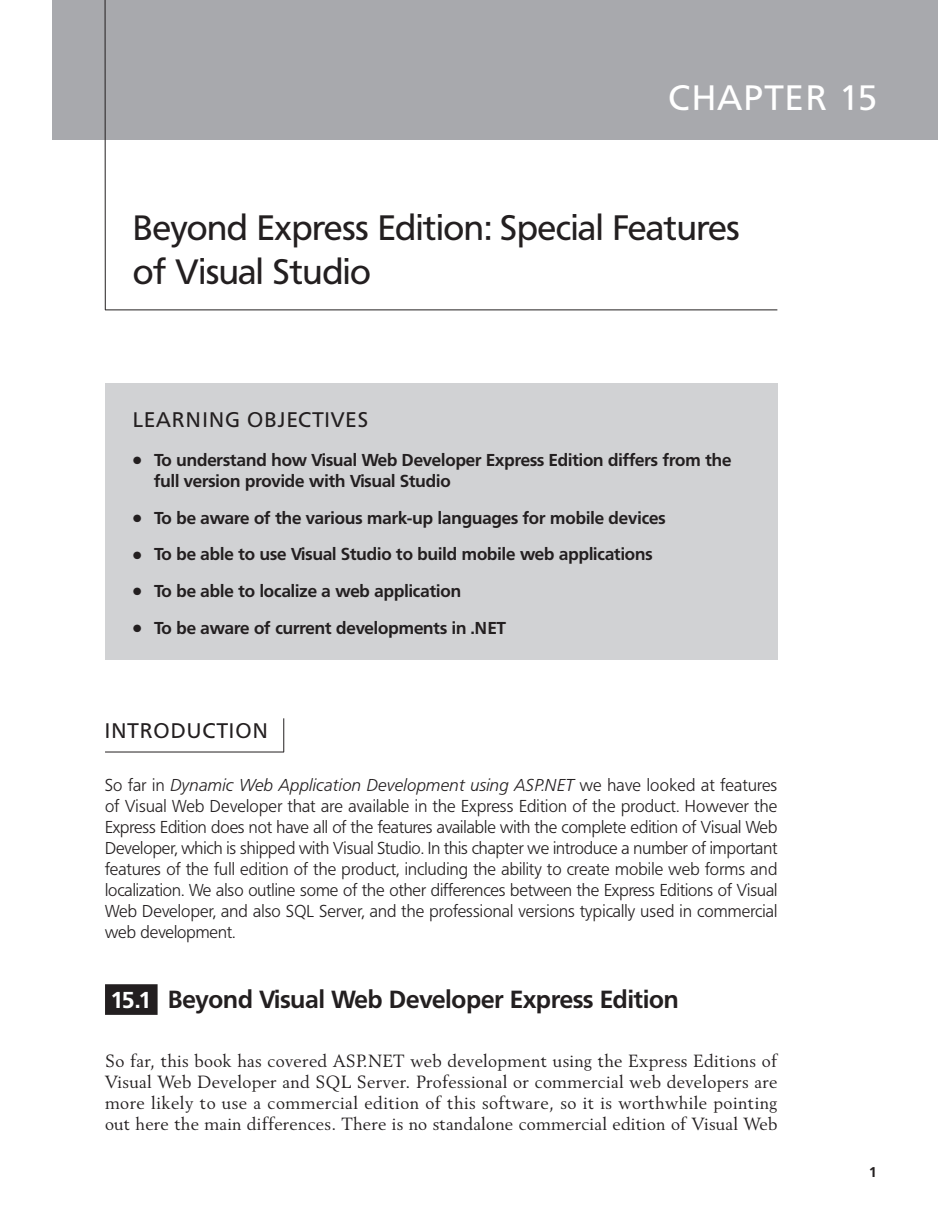
<style>
.page{position:relative;width:938px;height:1221px;background:#fff}
.page>*{position:absolute;margin:0;border:0;box-sizing:border-box;transform-origin:0 0}
.t1{font:35px/43.8px "Frutiger BQ";color:#231f20}
.t2{font:35px "Frutiger BQ";letter-spacing:.05em;color:#fff}
.t3{font:700 24.5px "Frutiger BQ";color:#231f20}
.t4{font:21px "Frutiger BQ";letter-spacing:.055em;color:#231f20}
.t5{font:21px "Frutiger BQ";letter-spacing:.075em;color:#231f20}
.t6{font:17.5px/21px "Revival 565 BT";letter-spacing:.01em;color:#231f20;text-align:justify}
.t7{font:300 17.15px/21px "Frutiger BQ";letter-spacing:.01em;color:#231f20;text-align:justify}
.t8{font:700 17.15px/21px "Frutiger BQ";color:#231f20}
.t9{font:700 14px "Frutiger BQ";color:#231f20}
.s1{font-style:italic}
.s2{font-size:22.75px;color:#fff}
</style>
<div class="page">
<div style="left:52px;top:0;width:886px;height:140px;background:#a8a9ad"></div>
<hr style="left:105px;top:0;width:1px;height:310px;background:#231f20">
<hr style="left:105px;top:309px;width:672px;height:1px;background:#231f20">
<hr style="left:105px;top:751px;width:179px;height:1px;background:#231f20">
<div style="left:105px;top:984px;width:53px;height:30px;background:#231f20"></div>
<div style="left:105px;top:383px;width:672px;height:277px;background:#d1d2d4"></div>
<hr style="left:283px;top:718px;width:1px;height:34px;background:#231f20">
<h1 class="t2" style="left:668px;top:83px;width:210px">CHAPTER 15</h1>
<h1 class="t1" style="left:133px;top:208px;width:608px">Beyond Express Edition: Special Features of Visual Studio</h1>
<p class="t4" style="left:133px;top:411px;width:237px">LEARNING OBJECTIVES</p>
<p class="t8" style="left:154px;top:450px;width:578px;text-indent:-21px">● To understand how Visual Web Developer Express Edition differs from the full version provide with Visual Studio</p>
<p class="t8" style="left:133px;top:508px;width:534px">● To be aware of the various mark-up languages for mobile devices</p>
<p class="t8" style="left:133px;top:545px;width:521px">● To be able to use Visual Studio to build mobile web applications</p>
<p class="t8" style="left:133px;top:581px;width:329px">● To be able to localize a web application</p>
<p class="t8" style="left:133px;top:618px;width:374px">● To be aware of current developments in .NET</p>
<p class="t5" style="left:105px;top:722px;width:164px">INTRODUCTION</p>
<p class="t7" style="left:105px;top:775px;width:674px">So far in <span class="s1">Dynamic Web Application Development using ASP.NET</span> we have looked at features of Visual Web Developer that are available in the Express Edition of the product. However the Express Edition does not have all of the features available with the complete edition of Visual Web Developer, which is shipped with Visual Studio. In this chapter we introduce a number of important features of the full edition of the product, including the ability to create mobile web forms and localization. We also outline some of the other differences between the Express Editions of Visual Web Developer, and also SQL Server, and the professional versions typically used in commercial web development.</p>
<h2 class="t3" style="left:111px;top:988px;width:569px"><span class="s2">15.1</span> Beyond Visual Web Developer Express Edition</h2>
<p class="t6" style="left:105px;top:1051px;width:674px">So far, this book has covered ASP.NET web development using the Express Editions of Visual Web Developer and SQL Server. Professional or commercial web developers are more likely to use a commercial edition of this software, so it is worthwhile pointing out here the main differences. There is no standalone commercial edition of Visual Web</p>
<p class="t9" style="left:869px;top:1166px;width:9px">1</p>
</div>
